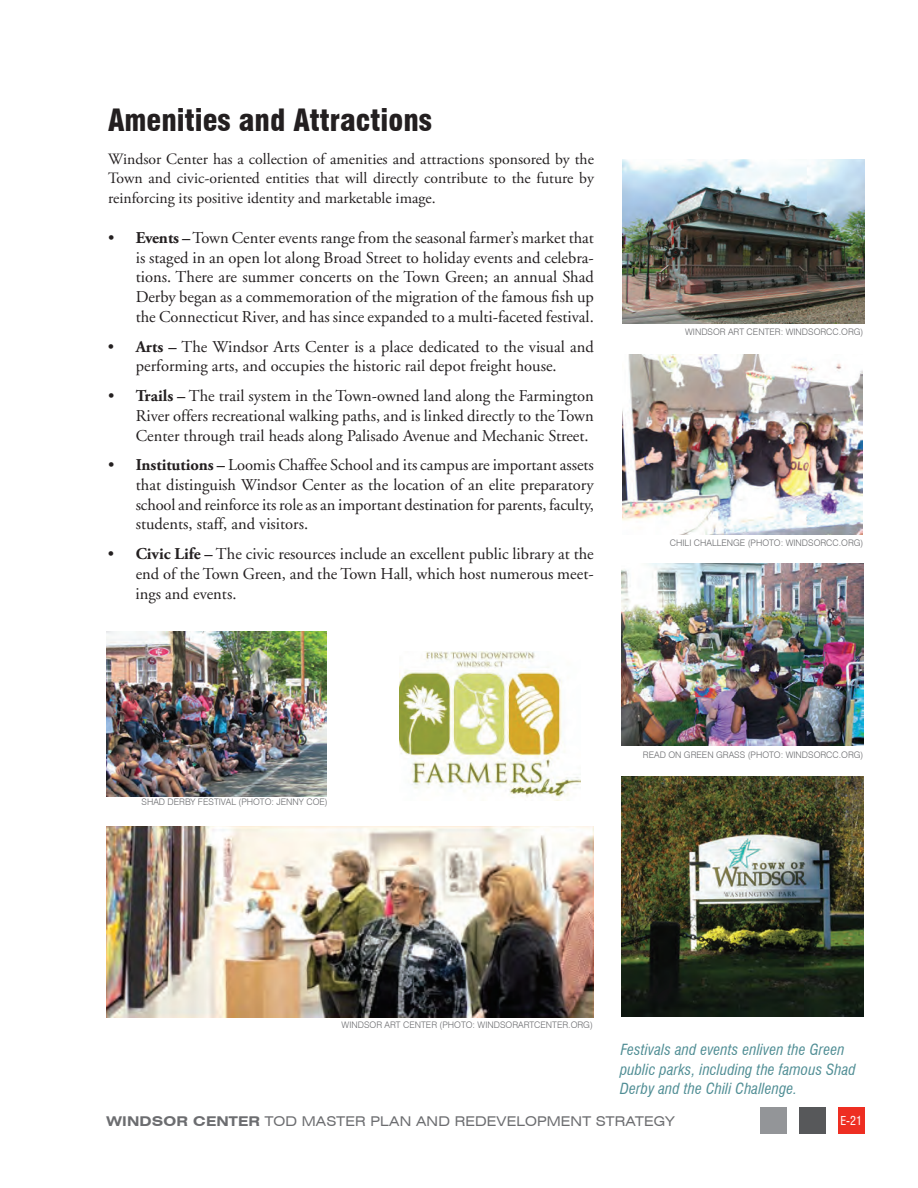
<style>
.page{position:relative;width:918px;height:1188px;background:#fff}
.page>*{position:absolute;margin:0;border:0;box-sizing:border-box;transform-origin:0 0}
.t1{font:900 condensed 30px "Swiss 721 BT";color:#231f20}
.t2{font:16.5px/19.8px "Adobe Garamond";color:#231f20;text-align:justify}
.t3{font:15.75px/19.5px "Adobe Garamond Pro";color:#231f20;text-align:justify}
.t4{font:italic condensed 15px/19.5px "Swiss 721 BT";letter-spacing:.01em;color:#4f8d94}
.t5{font:expanded 13.5px "Swiss 721 BT";letter-spacing:.01em;color:#6c6d70}
.t6{font:700 expanded 13.5px "Swiss 721 BT";letter-spacing:.01em;color:#6c6d70}
.t7{font:condensed 12px "Swiss 721 BT";color:#fff}
.t8{font:300 9px "Swiss 721 BT";color:#6c6d70}
.s1{font-family:"Adobe Garamond Pro";font-weight:700}
.s2{font-weight:400}
</style>
<div class="page">
<img style="left:107px;top:631px;width:220px;height:166px">
<img style="left:623px;top:354px;width:240px;height:181px">
<img style="left:621px;top:777px;width:243px;height:240px">
<img style="left:400px;top:652px;width:181px;height:148px">
<img style="left:621px;top:564px;width:242px;height:182px">
<img style="left:107px;top:826px;width:487px;height:191px">
<img style="left:623px;top:159px;width:241px;height:164px">
<div style="left:838px;top:1107px;width:26px;height:26px;background:#ee2e22"></div>
<div style="left:799px;top:1107px;width:27px;height:26px;background:#57585a"></div>
<div style="left:760px;top:1107px;width:27px;height:26px;background:#939598"></div>
<h1 class="t1" style="left:108px;top:102px;width:325px">Amenities and Attractions</h1>
<p class="t3" style="left:108px;top:150px;width:487px">Windsor Center has a collection of amenities and attractions sponsored by the Town and civic-oriented entities that will directly contribute to the future by reinforcing its positive identity and marketable image.</p>
<p class="t2" style="left:136px;top:228px;width:460px;text-indent:-28px">• <span class="s1">Events –</span>Town Center events range from the seasonal farmer’s market that is staged in an open lot along Broad Street to holiday events and celebra&shy;tions. There are summer concerts on the Town Green; an annual Shad Derby began as a commemoration of the migration of the famous fish up the Connecticut River, and has since expanded to a multi-faceted festival.</p>
<p class="t2" style="left:108px;top:337px;width:487px;text-align:center">• <span class="s1">Arts –</span> The Windsor Arts Center is a place dedicated to the visual and performing arts, and occupies the historic rail depot freight house.</p>
<p class="t2" style="left:136px;top:386px;width:460px;text-indent:-28px">• <span class="s1">Trails –</span> The trail system in the Town-owned land along the Farmington River offers recreational walking paths, and is linked directly to the Town Center through trail heads along Palisado Avenue and Mechanic Street.</p>
<p class="t2" style="left:136px;top:455px;width:460px;text-indent:-28px">• <span class="s1">Institutions –</span> Loomis Chaffee School and its campus are important assets that distinguish Windsor Center as the location of an elite preparatory school and reinforce its role as an important destination for parents, faculty, students, staff, and visitors.</p>
<p class="t2" style="left:136px;top:544px;width:460px;text-indent:-28px">• <span class="s1">Civic Life –</span> The civic resources include an excellent public library at the end of the Town Green, and the Town Hall, which host numerous meet&shy;ings and events.</p>
<p class="t8" style="left:685px;top:326px;width:15px">WINDSOR</p>
<p class="t8" style="left:728px;top:326px;width:32px">ART CENTER</p>
<p class="t8" style="left:781px;top:326px;width:12px">: WINDSORCC</p>
<p class="t8" style="left:839px;top:326px;width:10px">.ORG</p>
<p class="t8" style="left:861px;top:326px;width:4px">)</p>
<p class="t8" style="left:670px;top:538px;width:11px">CHILI</p>
<p class="t8" style="left:694px;top:538px;width:13px">CHALLENGE</p>
<p class="t8" style="left:748px;top:538px;width:10px">(PHOTO</p>
<p class="t8" style="left:781px;top:538px;width:12px">: WINDSORCC</p>
<p class="t8" style="left:839px;top:538px;width:10px">.ORG</p>
<p class="t8" style="left:861px;top:538px;width:4px">)</p>
<p class="t8" style="left:142px;top:796px;width:13px">SHAD</p>
<p class="t8" style="left:168px;top:796px;width:13px">DERB</p>
<p class="t8" style="left:191px;top:796px;width:17px">Y FESTIVAL</p>
<p class="t8" style="left:238px;top:796px;width:16px">(PHOTO</p>
<p class="t8" style="left:272px;top:796px;width:16px">: JENN</p>
<p class="t8" style="left:299px;top:796px;width:30px">Y COE)</p>
<p class="t8" style="left:643px;top:749px;width:7px">READ</p>
<p class="t8" style="left:668px;top:749px;width:23px">ON GREEN</p>
<p class="t8" style="left:716px;top:749px;width:6px">GRASS</p>
<p class="t8" style="left:748px;top:749px;width:10px">(PHOTO</p>
<p class="t8" style="left:781px;top:749px;width:12px">: WINDSORCC</p>
<p class="t8" style="left:839px;top:749px;width:10px">.ORG</p>
<p class="t8" style="left:861px;top:749px;width:4px">)</p>
<p class="t8" style="left:342px;top:1019px;width:7px">WINDSOR</p>
<p class="t8" style="left:385px;top:1019px;width:7px">ART</p>
<p class="t8" style="left:403px;top:1019px;width:7px">CENTER</p>
<p class="t8" style="left:440px;top:1019px;width:16px">(PHOTO</p>
<p class="t8" style="left:473px;top:1019px;width:10px">: WINDSORARTCENTER</p>
<p class="t8" style="left:568px;top:1019px;width:10px">.ORG</p>
<p class="t8" style="left:590px;top:1019px;width:4px">)</p>
<p class="t4" style="left:620px;top:1040px;width:237px">Festivals and events enliven the Green public parks, including the famous Shad<br>Derby and the Chili Challenge.</p>
<p class="t6" style="left:107px;top:1113px;width:180px">WINDSOR CENTER <span class="s2">TOD</span></p>
<p class="t5" style="left:302px;top:1113px;width:375px">MASTER PLAN AND REDEVELOPM ENT STRATEGY</p>
<p class="t7" style="left:840px;top:1113px;width:23px">E-21</p>
</div>
